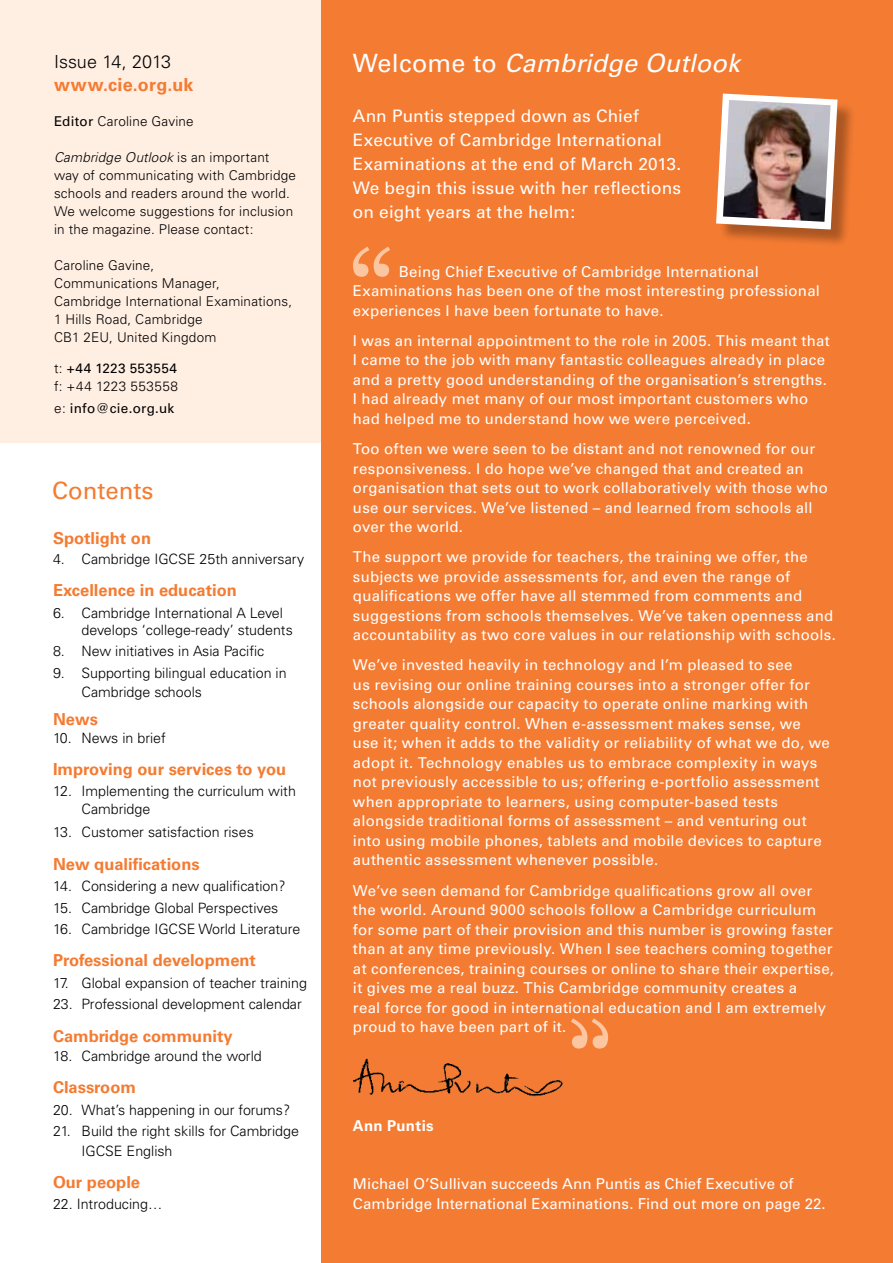
<style>
.page{position:relative;width:893px;height:1263px;background:#fff}
.page>*{position:absolute;margin:0;border:0;box-sizing:border-box;transform-origin:0 0}
.t1{font:italic 25.2px "Univers LT Std";letter-spacing:.01em;color:#fff}
.t2{font:24px "Univers";color:#f47b32}
.t3{font:700 18px "Univers";letter-spacing:.015em;color:#f47b32}
.t4{font:300 18px "Univers";letter-spacing:-.005em;color:#000}
.t5{font:17.25px/24px "Univers";letter-spacing:.01em;color:#fff}
.t6{font:700 16.5px "Univers";color:#f47b32}
.t7{font:15px/19.5px "Univers";letter-spacing:.015em;color:#fff}
.t8{font:700 15px "Univers";letter-spacing:.02em;color:#fff}
.t9{font:300 14.25px/17.2px "Univers";color:#000}
.t10{font:300 13.5px/18px "Univers";letter-spacing:.015em;color:#000}
.t11{font:300 13.5px/18px "Univers";letter-spacing:.035em;color:#000}
.t12{font:13.5px "Univers";letter-spacing:.02em;color:#000}
.s1{font-weight:400}
.s2{font-style:italic}
.s3{font-weight:300}
.s4{font-family:"Univers";font-style:normal}
</style>
<div class="page">
<div style="left:0;top:0;width:327px;height:442px;background:#ffeee2"></div>
<div style="left:322px;top:0;width:571px;height:1263px;background:#f47b32"></div>
<svg style="left:353px;top:247px;width:37px;height:30px"></svg>
<svg style="left:571px;top:1018px;width:37px;height:30px"></svg>
<img style="left:353px;top:1058px;width:210px;height:39px">
<div style="left:719px;top:96px;width:137px;height:152px;background:#000;opacity:.3"></div>
<svg style="left:716px;top:94px;width:121px;height:135px"></svg>
<img style="left:723px;top:100px;width:107px;height:122px">
<p class="t4" style="left:54px;top:51px;width:119px">Issue 14, 2013</p>
<p class="t3" style="left:54px;top:74px;width:141px">www.cie.org.uk</p>
<p class="t10" style="left:54px;top:112px;width:141px"><span class="s1">Editor</span> Caroline Gavine</p>
<p class="t10" style="left:54px;top:148px;width:244px"><span class="s2">Cambridge Outlook</span> is an important way of communicating with Cambridge schools and readers around the world.<br>We welcome suggestions for inclusion in the magazine. Please contact:</p>
<p class="t10" style="left:54px;top:256px;width:240px">Caroline Gavine,<br>Communications Manager,<br>Cambridge International Examinations,<br>1 Hills Road, Cambridge<br>CB1 2EU, United Kingdom</p>
<p class="t11" style="left:54px;top:359px;width:126px">t: <span class="s1">+44 1223 553554 </span>f: +44 1223 553558</p>
<p class="t12" style="left:54px;top:400px;width:122px"><span class="s3">e:</span> info@cie.org.uk</p>
<h2 class="t2" style="left:52px;top:476px;width:103px">Contents</h2>
<p class="t6" style="left:53px;top:529px;width:100px">Spotlight on</p>
<p class="t9" style="left:53px;top:550px;width:253px">4. Cambridge IGCSE 25th anniversary</p>
<p class="t6" style="left:53px;top:581px;width:185px">Excellence in education</p>
<p class="t9" style="left:82px;top:604px;width:213px;text-indent:-28px">6. Cambridge International A Level develops ‘college-ready’ students</p>
<p class="t9" style="left:53px;top:643px;width:213px">8. New initiatives in Asia Pacific</p>
<p class="t9" style="left:82px;top:663px;width:207px;line-height:19.5px;text-indent:-28px">9. Supporting bilingual education in<br>Cambridge schools</p>
<p class="t6" style="left:53px;top:710px;width:46px">News</p>
<p class="t9" style="left:53px;top:729px;width:114px">10. News in brief</p>
<p class="t6" style="left:53px;top:759px;width:235px">Improving our services to you</p>
<p class="t9" style="left:82px;top:783px;width:216px;text-indent:-28px">12. Implementing the curriculum with<br>Cambridge</p>
<p class="t9" style="left:53px;top:824px;width:202px">13. Customer satisfaction rises</p>
<p class="t6" style="left:53px;top:854px;width:148px">New qualifications</p>
<p class="t9" style="left:53px;top:877px;width:234px">14. Considering a new qualification?</p>
<p class="t9" style="left:53px;top:899px;width:227px">15. Cambridge Global Perspectives</p>
<p class="t9" style="left:53px;top:920px;width:249px">16. Cambridge IGCSE World Literature</p>
<p class="t6" style="left:53px;top:951px;width:205px">Professional development</p>
<p class="t9" style="left:53px;top:974px;width:255px">17. Global expansion of teacher training</p>
<p class="t9" style="left:53px;top:996px;width:250px">23. Professional development calendar</p>
<p class="t6" style="left:53px;top:1026px;width:181px">Cambridge community</p>
<p class="t9" style="left:53px;top:1047px;width:210px">18. Cambridge around the world</p>
<p class="t6" style="left:53px;top:1078px;width:85px">Classroom</p>
<p class="t9" style="left:53px;top:1101px;width:239px">20. What’s happening in our forums?</p>
<p class="t9" style="left:82px;top:1122px;width:219px;line-height:19.5px;text-indent:-28px">21. Build the right skills for Cambridge<br>IGCSE English</p>
<p class="t6" style="left:53px;top:1173px;width:89px">Our people</p>
<p class="t9" style="left:53px;top:1195px;width:111px">22. Introducing…</p>
<h1 class="t1" style="left:353px;top:48px;width:388px"><span class="s4">Welcome to</span> Cambridge Outlook</h1>
<p class="t5" style="left:353px;top:104px;width:330px">Ann Puntis stepped down as Chief Executive of Cambridge International Examinations at the end of March 2013.<br>We begin this issue with her reflections on eight years at the helm:</p>
<p class="t7" style="left:353px;top:262px;width:469px;text-indent:46px">Being Chief Executive of Cambridge International<br>Examinations has been one of the most interesting professional experiences I have been fortunate to have.</p>
<p class="t7" style="left:353px;top:331px;width:478px">I was an internal appointment to the role in 2005. This meant that I came to the job with many fantastic colleagues already in place and a pretty good understanding of the organisation’s strengths.<br>I had already met many of our most important customers who had helped me to understand how we were perceived.</p>
<p class="t7" style="left:353px;top:439px;width:477px">Too often we were seen to be distant and not renowned for our responsiveness. I do hope we’ve changed that and created an organisation that sets out to work collaboratively with those who use our services. We’ve listened – and learned from schools all over the world.</p>
<p class="t7" style="left:353px;top:547px;width:485px">The support we provide for teachers, the training we offer, the subjects we provide assessments for, and even the range of qualifications we offer have all stemmed from comments and suggestions from schools themselves. We’ve taken openness and accountability as two core values in our relationship with schools.</p>
<p class="t7" style="left:353px;top:655px;width:478px">We’ve invested heavily in technology and I’m pleased to see<br>us revising our online training courses into a stronger offer for schools alongside our capacity to operate online marking with greater quality control. When e-assessment makes sense, we use it; when it adds to the validity or reliability of what we do, we adopt it. Technology enables us to embrace complexity in ways not previously accessible to us; offering e-portfolio assessment when appropriate to learners, using computer-based tests alongside traditional forms of assessment – and venturing out into using mobile phones, tablets and mobile devices to capture authentic assessment whenever possible.</p>
<p class="t7" style="left:353px;top:880px;width:483px">We’ve seen demand for Cambridge qualifications grow all over the world. Around 9000 schools follow a Cambridge curriculum for some part of their provision and this number is growing faster than at any time previously. When I see teachers coming together at conferences, training courses or online to share their expertise, it gives me a real buzz. This Cambridge community creates a<br>real force for good in international education and I am extremely proud to have been part of it.</p>
<p class="t8" style="left:353px;top:1117px;width:82px">Ann Puntis</p>
<p class="t7" style="left:353px;top:1174px;width:474px">Michael O’Sullivan succeeds Ann Puntis as Chief Executive of<br>Cambridge International Examinations. Find out more on page 22.</p>
</div>
